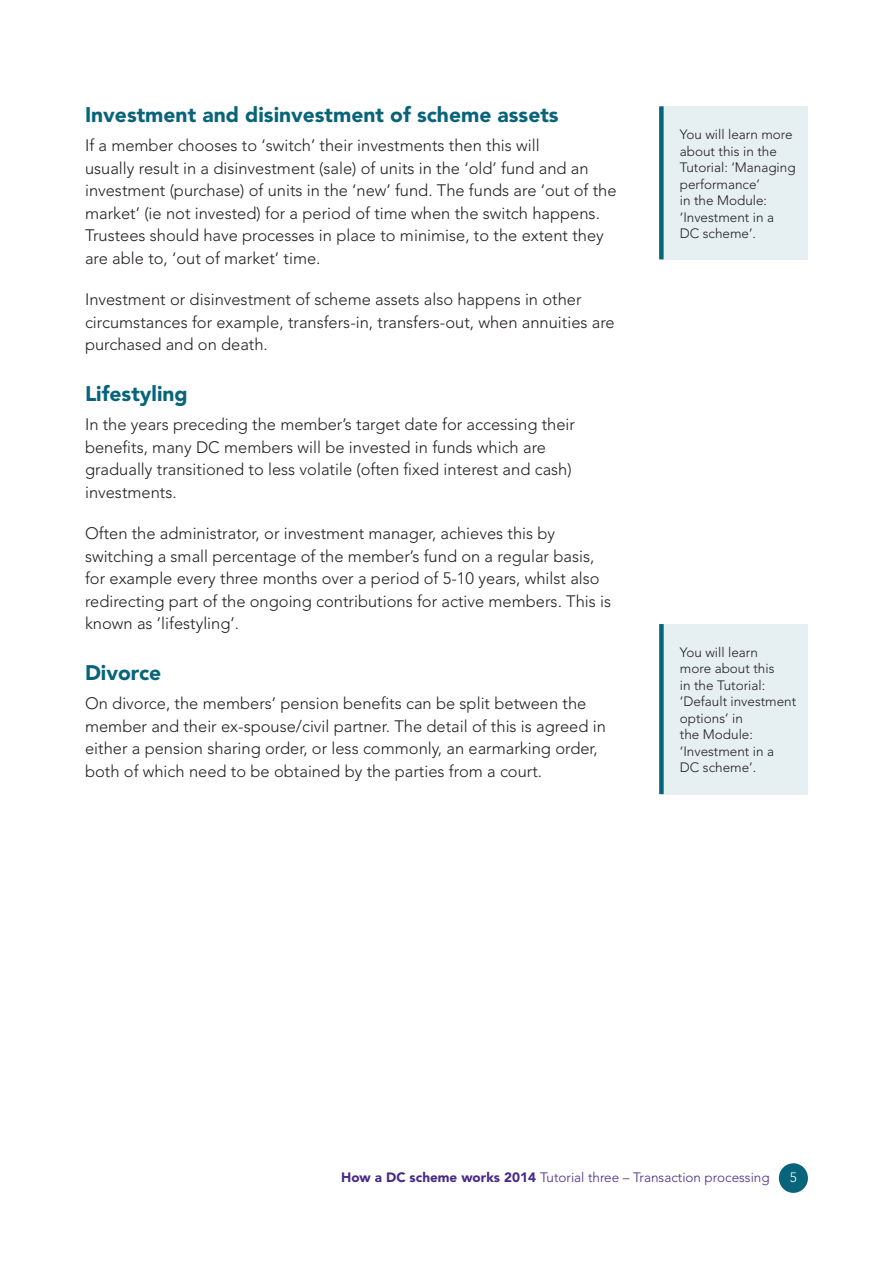
<style>
.page{position:relative;width:893px;height:1263px;background:#fff}
.page>*{position:absolute;margin:0;border:0;box-sizing:border-box;transform-origin:0 0}
.Heading_3{font:900 21px "Avenir LT Std";color:#08647a}
.body_text{font:300 16.5px/22.5px "Avenir LT Std";color:#231f20}
.footnote{font:300 13.5px/16.5px "Avenir LT Std";color:#231f20}
.t1{font:300 13.5px "Avenir LT Std";color:#482a87}
.t2{font:300 13.5px "Avenir LT Std";color:#fff}
.s1{font-weight:900}
</style>
<div class="page">
<div style="left:779px;top:1163px;width:29px;height:30px;background:#08647a;border-radius:50%"></div>
<div style="left:661px;top:106px;width:147px;height:153px;background:#e6eff2"></div>
<div style="left:661px;top:624px;width:147px;height:170px;background:#e6eff2"></div>
<div style="left:659px;top:106px;width:5px;height:153px;background:#08647a"></div>
<div style="left:659px;top:624px;width:5px;height:170px;background:#08647a"></div>
<h4 class="Heading_3" style="left:85px;top:102px;width:475px">Investment and disinvestment of scheme assets</h4>
<p class="body_text" style="left:85px;top:134px;width:533px">If a member chooses to ‘switch’ their investments then this will<br>usually result in a disinvestment (sale) of units in the ‘old’ fund and an investment (purchase) of units in the ‘new’ fund. The funds are ‘out of the market’ (ie not invested) for a period of time when the switch happens.<br>Trustees should have processes in place to minimise, to the extent they are able to, ‘out of market’ time.</p>
<p class="body_text" style="left:85px;top:288px;width:531px">Investment or disinvestment of scheme assets also happens in other circumstances for example, transfers-in, transfers-out, when annuities are purchased and on death.</p>
<h4 class="Heading_3" style="left:85px;top:381px;width:104px">Lifestyling</h4>
<p class="body_text" style="left:85px;top:413px;width:492px">In the years preceding the member’s target date for accessing their benefits, many DC members will be invested in funds which are gradually transitioned to less volatile (often fixed interest and cash) investments.</p>
<p class="body_text" style="left:85px;top:522px;width:528px">Often the administrator, or investment manager, achieves this by switching a small percentage of the member’s fund on a regular basis, for example every three months over a period of 5-10 years, whilst also redirecting part of the ongoing contributions for active members. This is known as ’lifestyling’.</p>
<h4 class="Heading_3" style="left:85px;top:660px;width:78px">Divorce</h4>
<p class="body_text" style="left:85px;top:692px;width:522px">On divorce, the members’ pension benefits can be split between the member and their ex-spouse/civil partner. The detail of this is agreed in either a pension sharing order, or less commonly, an earmarking order, both of which need to be obtained by the parties from a court.</p>
<p class="footnote" style="left:680px;top:126px;width:117px">You will learn more about this in the<br>Tutorial: ‘Managing performance’<br>in the Module: ‘Investment in a<br>DC scheme’.</p>
<p class="footnote" style="left:680px;top:644px;width:118px">You will learn<br>more about this<br>in the Tutorial: ‘Default investment options’ in<br>the Module: ‘Investment in a<br>DC scheme’.</p>
<p class="t1" style="left:341px;top:1169px;width:430px"><span class="s1">How a DC scheme works 2014</span> Tutorial three – Transaction processing</p>
<p class="t2" style="left:790px;top:1170px;width:9px">5</p>
</div>
